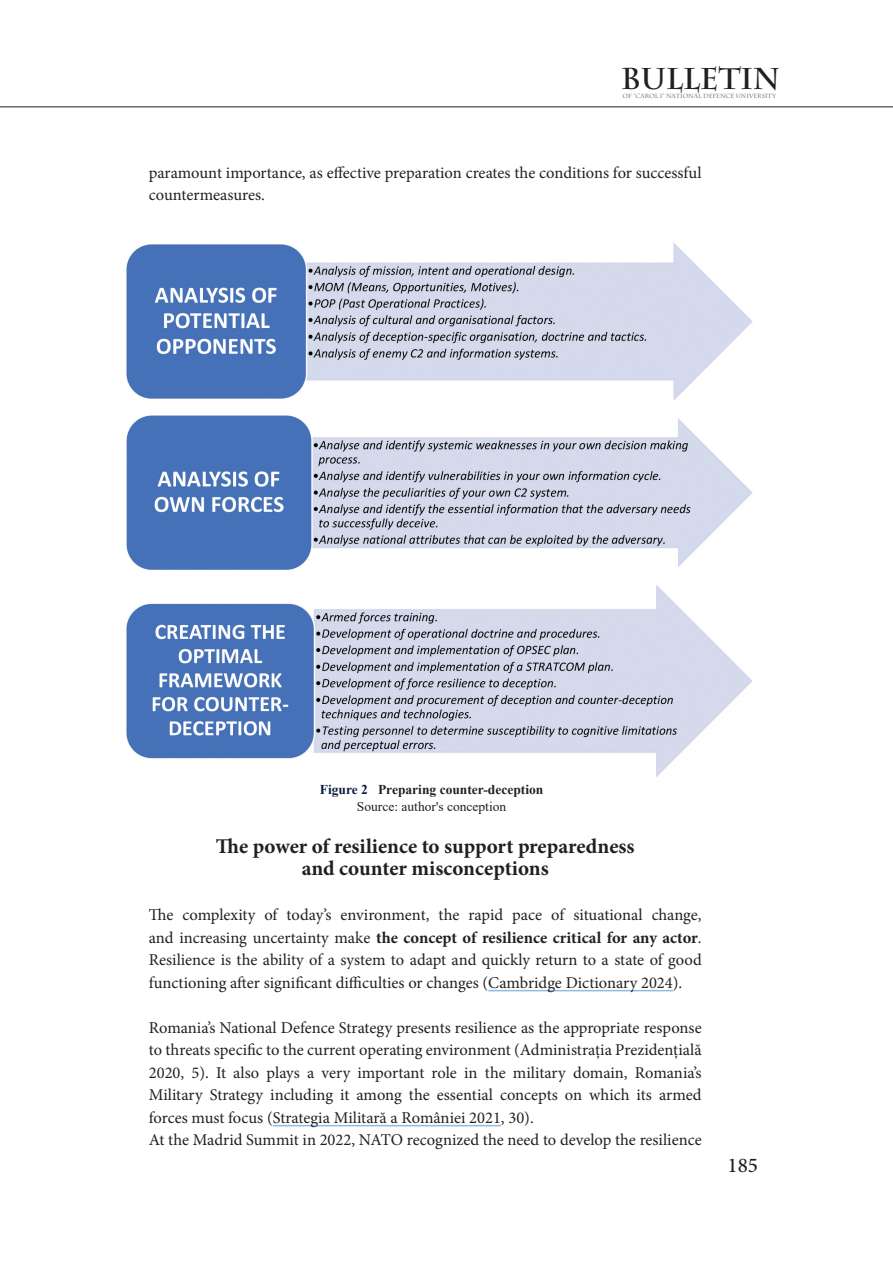
<style>
.page{position:relative;width:893px;height:1263px;background:#fff}
.page>*{position:absolute;margin:0;border:0;box-sizing:border-box;transform-origin:0 0}
.t1{font:700 30px "Charlemagne Std";letter-spacing:-.02em;color:#231f20}
.intertitlu{font:700 21px "Minion Pro";color:#231f20}
.t2{font:500 21px "Minion Pro";color:#231f20}
.Text_de_baza{font:16.5px/22.5px "Minion Pro";color:#231f20;text-align:justify}
.Text_de_baza-2{font:700 13.5px "Times New Roman";color:#231f20}
.Text_de_baza-3{font:13.5px "Times New Roman";color:#231f20}
.t3{font:700 6px "Charlemagne Std";color:#808181}
.s1{color:#0b1c41}
.s2{font-weight:700}
</style>
<div class="page">
<hr style="left:0;top:106px;width:893px;height:1px;background:#231f20">
<hr style="left:488px;top:990px;width:185px;height:1px;background:#8fbbe1">
<hr style="left:273px;top:1125px;width:228px;height:1px;background:#8fbbe1">
<img style="left:126px;top:242px;width:627px;height:536px">
<h1 class="t1" style="left:621px;top:61px;width:161px">BULLETIN</h1>
<p class="t3" style="left:622px;top:93px;width:155px">OF ”CAROL I” NATIONAL DEFENCE UNIVERSITY</p>
<p class="Text_de_baza" style="left:149px;top:161px;width:554px">paramount importance, as effective preparation creates the conditions for successful countermeasures.</p>
<p class="Text_de_baza-2" style="left:320px;top:780px;width:225px"><span class="s1">Figure 2</span> Preparing counter-deception</p>
<p class="Text_de_baza-3" style="left:357px;top:797px;width:151px">Source: author's conception</p>
<p class="intertitlu" style="left:216px;top:831px;width:420px">The power of resilience to support preparedness</p>
<p class="intertitlu" style="left:302px;top:854px;width:249px">and counter misconceptions</p>
<p class="Text_de_baza" style="left:149px;top:904px;width:554px">The complexity of today’s environment, the rapid pace of situational change, and increasing uncertainty make <span class="s2">the concept of resilience critical for any actor</span>.<br>Resilience is the ability of a system to adapt and quickly return to a state of good functioning after significant difficulties or changes (Cambridge Dictionary 2024).</p>
<p class="Text_de_baza" style="left:149px;top:1016px;width:554px">Romania’s National Defence Strategy presents resilience as the appropriate response to threats specific to the current operating environment (Administrația Prezidențială 2020, 5). It also plays a very important role in the military domain, Romania’s Military Strategy including it among the essential concepts on which its armed forces must focus (Strategia Militară a României 2021, 30).</p>
<p class="Text_de_baza" style="left:149px;top:1129px;width:554px">At the Madrid Summit in 2022, NATO recognized the need to develop the resilience</p>
<p class="t2" style="left:727px;top:1151px;width:32px">185</p>
</div>
